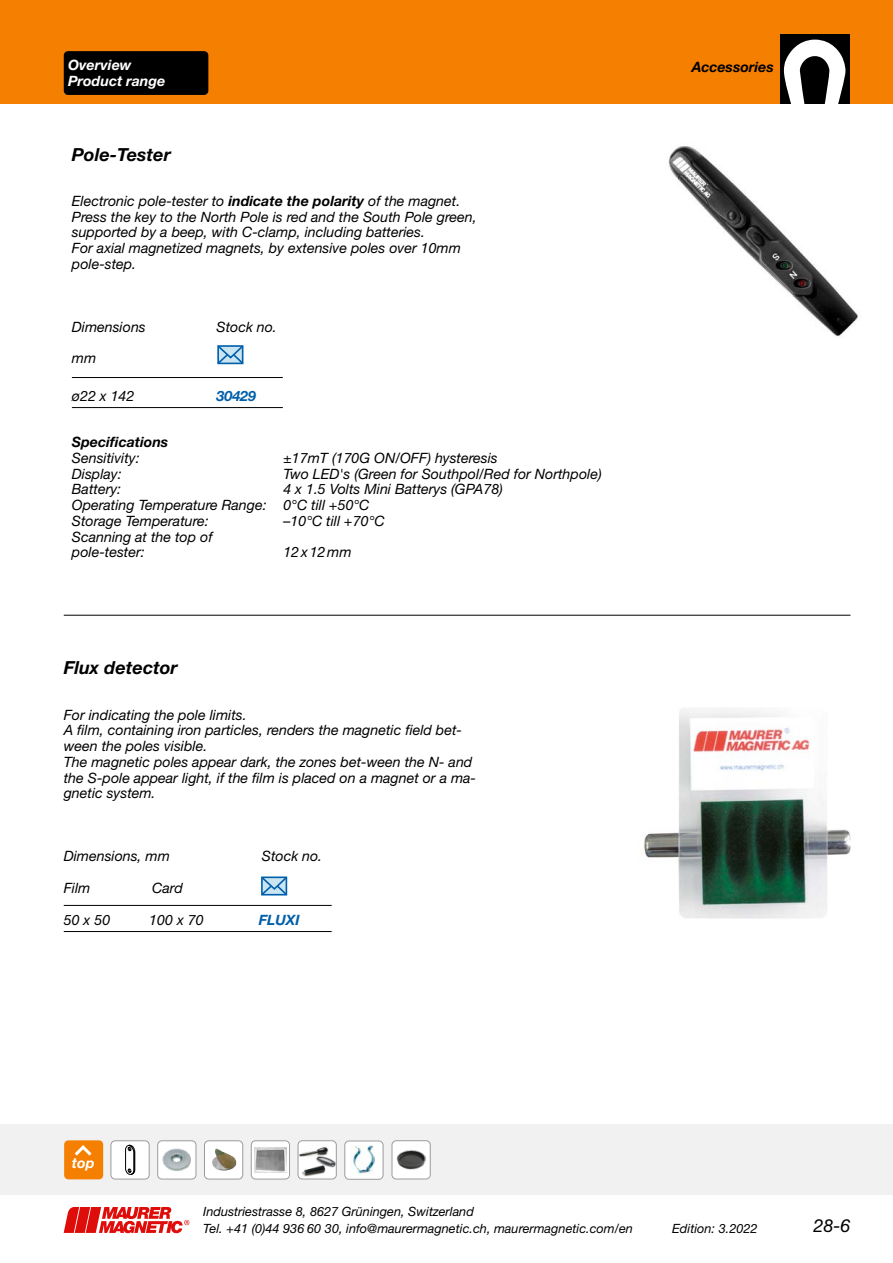
<style>
.page{position:relative;width:893px;height:1263px;background:#fff}
.page>*{position:absolute;margin:0;border:0;box-sizing:border-box;transform-origin:0 0}
._2_Titel{font:italic 700 18px "Helvetica Neue LT Pro";color:#000}
.t1{font:italic 18px "Helvetica Neue LT Pro";color:#000}
.Text{font:italic 14.25px/15.8px "Helvetica Neue LT Pro";color:#000}
.Tab__Sägebl{font:italic 14.25px "Helvetica Neue LT Pro";color:#000}
.Text-2{font:italic 700 14.25px "Helvetica Neue LT Pro";color:#000}
._2_Titel__BZ{font:italic 700 14.25px/16.5px "Helvetica Neue LT Pro";color:#fff}
.Tab__Sägebl-2{font:italic 700 14.25px "Helvetica Neue LT Pro";color:#005faa}
.Text-3{font:italic 14.25px "Helvetica Neue LT Pro";letter-spacing:.06em;color:#000}
.t2{font:italic 12.75px/16.5px "Helvetica Neue LT Pro";color:#000}
.s1{font-weight:700}
</style>
<div class="page">
<div style="left:0;top:0;width:893px;height:104px;background:#f57f00"></div>
<div style="left:780px;top:34px;width:70px;height:70px;background:#000"></div>
<svg style="left:784px;top:40px;width:61px;height:64px"></svg>
<svg style="left:64px;top:1207px;width:125px;height:26px"></svg>
<div style="left:0;top:1125px;width:893px;height:70px;background:#f1f1f1"></div>
<div style="left:64px;top:1140px;width:39px;height:39px;background:#f57f00;border-radius:4px"></div>
<svg style="left:75px;top:1145px;width:17px;height:10px"></svg>
<img style="left:668px;top:146px;width:190px;height:192px">
<hr style="left:72px;top:377px;width:211px;height:1px;background:#000">
<hr style="left:64px;top:905px;width:268px;height:1px;background:#000">
<svg style="left:217px;top:345px;width:27px;height:20px"></svg>
<svg style="left:261px;top:876px;width:27px;height:20px"></svg>
<img style="left:644px;top:708px;width:207px;height:211px">
<hr style="left:64px;top:615px;width:786px;height:1px;background:#000">
<div style="left:158px;top:1141px;width:38px;height:38px;background:#fff;border-radius:4px"></div>
<img style="left:162px;top:1148px;width:29px;height:23px">
<div style="left:157px;top:1140px;width:39px;height:39px;border:1px solid #9c9c9d;border-radius:4px"></div>
<div style="left:111px;top:1141px;width:38px;height:38px;background:#fff;border-radius:4px"></div>
<svg style="left:125px;top:1145px;width:10px;height:30px"></svg>
<div style="left:111px;top:1140px;width:39px;height:39px;border:1px solid #9c9c9d;border-radius:4px"></div>
<div style="left:204px;top:1141px;width:39px;height:38px;background:#fff;border-radius:4px"></div>
<img style="left:212px;top:1148px;width:25px;height:23px">
<div style="left:204px;top:1140px;width:39px;height:39px;border:1px solid #9c9c9d;border-radius:4px"></div>
<svg style="left:251px;top:1141px;width:39px;height:38px"></svg>
<img style="left:255px;top:1148px;width:31px;height:24px">
<div style="left:251px;top:1140px;width:39px;height:39px;border:1px solid #9c9c9d;border-radius:4px"></div>
<img style="left:392px;top:1142px;width:37px;height:37px">
<div style="left:392px;top:1140px;width:39px;height:39px;border:1px solid #9c9c9d;border-radius:4px"></div>
<div style="left:345px;top:1141px;width:38px;height:38px;background:#fff;border-radius:4px"></div>
<img style="left:350px;top:1145px;width:25px;height:30px">
<div style="left:344px;top:1140px;width:39px;height:40px;border:1px solid #9c9c9d;border-radius:4px"></div>
<div style="left:298px;top:1141px;width:38px;height:38px;background:#fff;border-radius:4px"></div>
<div style="left:298px;top:1140px;width:39px;height:39px;border:1px solid #9c9c9d;border-radius:4px"></div>
<img style="left:302px;top:1167px;width:24px;height:9px">
<img style="left:316px;top:1156px;width:20px;height:12px">
<img style="left:298px;top:1145px;width:30px;height:15px">
<hr style="left:72px;top:407px;width:211px;height:1px;background:#000">
<hr style="left:64px;top:931px;width:268px;height:1px;background:#000">
<div style="left:64px;top:51px;width:144px;height:44px;background:#000;border-radius:4px"></div>
<p class="_2_Titel__BZ" style="left:68px;top:56px;width:99px">Overview<br>Product range</p>
<p class="_2_Titel" style="left:72px;top:143px;width:100px">Pole-Tester</p>
<p class="Text" style="left:72px;top:193px;width:406px">Electronic pole-tester to <span class="s1">indicate the polarity</span> of the magnet.<br>Press the key to the North Pole is red and the South Pole green, supported by a beep, with C-clamp, including batteries.</p>
<p class="Text" style="left:72px;top:240px;width:390px">For axial magnetized magnets, by extensive poles over 10mm pole-step.</p>
<p class="Tab__Sägebl" style="left:72px;top:318px;width:75px">Dimensions</p>
<p class="Tab__Sägebl" style="left:216px;top:318px;width:62px">Stock no.</p>
<p class="Text" style="left:72px;top:350px;width:26px">mm</p>
<p class="Tab__Sägebl" style="left:72px;top:387px;width:64px">ø22 x 142</p>
<p class="Tab__Sägebl-2" style="left:216px;top:387px;width:41px">30429</p>
<p class="Text-2" style="left:72px;top:433px;width:98px">Specifications</p>
<p class="Text" style="left:72px;top:449px;width:69px">Sensitivity:</p>
<p class="Text" style="left:283px;top:449px;width:216px">±17mT (170G ON/OFF) hysteresis</p>
<p class="Text" style="left:72px;top:465px;width:51px">Display:</p>
<p class="Text" style="left:283px;top:465px;width:320px">Two LED's (Green for Southpol/Red for Northpole)</p>
<p class="Text" style="left:72px;top:481px;width:51px">Battery:</p>
<p class="Text" style="left:283px;top:481px;width:221px">4 x 1.5 Volts Mini Batterys (GPA78)</p>
<p class="Text" style="left:72px;top:497px;width:299px">Operating Temperature Range: 0°C till +50°C</p>
<p class="Text" style="left:72px;top:512px;width:138px">Storage Temperature:</p>
<p class="Text" style="left:283px;top:512px;width:103px">–10°C till +70°C</p>
<p class="Text" style="left:72px;top:528px;width:142px">Scanning at the top of pole-tester:</p>
<p class="Text-3" style="left:283px;top:543px;width:70px">12x12mm</p>
<p class="_2_Titel" style="left:64px;top:657px;width:115px">Flux detector</p>
<p class="Text" style="left:64px;top:706px;width:184px">For indicating the pole limits.</p>
<p class="Text" style="left:64px;top:722px;width:400px">A film, containing iron particles, renders the magnetic field bet&shy;ween the poles visible.</p>
<p class="Text" style="left:64px;top:754px;width:414px">The magnetic poles appear dark, the zones bet-ween the N- and the S-pole appear light, if the film is placed on a magnet or a ma&shy;gnetic system.</p>
<p class="Tab__Sägebl" style="left:64px;top:847px;width:108px">Dimensions, mm</p>
<p class="Tab__Sägebl" style="left:262px;top:847px;width:62px">Stock no.</p>
<p class="Text" style="left:64px;top:880px;width:28px">Film</p>
<p class="Text" style="left:152px;top:880px;width:32px">Card</p>
<p class="Tab__Sägebl" style="left:64px;top:911px;width:48px">50 x 50</p>
<p class="Tab__Sägebl" style="left:149px;top:911px;width:56px">100 x 70</p>
<p class="Tab__Sägebl-2" style="left:259px;top:911px;width:42px">FLUXI</p>
<p class="Text-2" style="left:692px;top:58px;width:84px">Accessories</p>
<p class="_2_Titel__BZ" style="left:72px;top:1154px;width:24px">top</p>
<p class="t2" style="left:203px;top:1203px;width:431px">Industriestrasse 8, 8627 Grüningen, Switzerland<br>Tel. +41 (0)44 936 60 30, info@maurermagnetic.ch, maurermagnetic.com/en</p>
<p class="t2" style="left:672px;top:1219px;width:87px">Edition: 3.2022</p>
<p class="t1" style="left:813px;top:1215px;width:39px">28-6</p>
</div>
